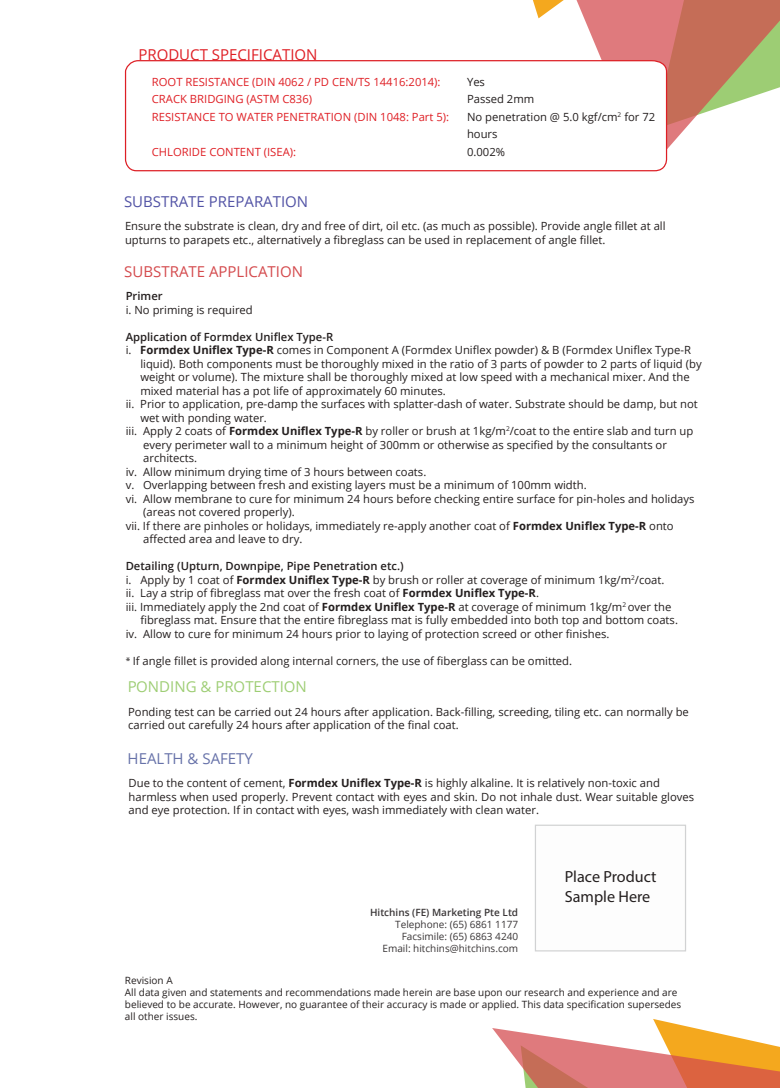
<style>
.page{position:relative;width:780px;height:1088px;background:#fff}
.page>*{position:absolute;margin:0;border:0;box-sizing:border-box;transform-origin:0 0}
.t1{font:16.12px/19.4px "Myriad Pro";color:#241f1f}
.t2{font:15px "Open Sans";color:#5253a5}
.t3{font:15px "Open Sans";color:#df1f25}
.t4{font:15px "Open Sans";color:#d44a4d}
.t5{font:15px "Open Sans";color:#7abb41}
.t6{font:15px "Open Sans";color:#6772a9}
.t7{font:11.25px/13.5px "Open Sans";color:#241f1f}
.t8{font:11.25px "Open Sans";color:#df1f25}
.t9{font:600 11.25px "Open Sans";color:#241f1f}
.t10{font:10px/12px "Open Sans";color:#241f1f}
.t11{font:10px/12px "Open Sans";color:#3a3637;text-align:right}
.t12{font:600 10px "Open Sans";color:#3a3637}
.s1{font-weight:700}
.s2{font-family:"Myriad Pro"}
</style>
<div class="page">
<svg style="left:492px;top:1019px;width:288px;height:69px"></svg>
<svg style="left:533px;top:0;width:247px;height:161px"></svg>
<svg style="left:124px;top:59px;width:543px;height:113px"></svg>
<h2 class="t3" style="left:138px;top:45px;width:181px">PRODUCT SPECIFICATION</h2>
<p class="t8" style="left:152px;top:74px;width:290px">ROOT RESISTANCE (DIN 4062 / PD CEN/TS 14416:2014):</p>
<p class="t7" style="left:467px;top:75px;width:19px">Yes</p>
<p class="t8" style="left:152px;top:91px;width:162px">CRACK BRIDGING (ASTM C836)</p>
<p class="t7" style="left:467px;top:92px;width:69px">Passed 2mm</p>
<p class="t8" style="left:152px;top:109px;width:299px">RESISTANCE TO WATER PENETRATION (DIN 1048: Part 5):</p>
<p class="t7" style="left:467px;top:108px;width:190px;line-height:17.5px">No penetration @ 5.0 kgf/cm<sup>2</sup> for 72 hours</p>
<p class="t8" style="left:152px;top:144px;width:146px">CHLORIDE CONTENT (ISEA):</p>
<p class="t7" style="left:467px;top:145px;width:39px">0.002%</p>
<h2 class="t2" style="left:124px;top:191px;width:186px">SUBSTRATE PREPARATION</h2>
<p class="t7" style="left:125px;top:219px;width:542px">Ensure the substrate is clean, dry and free of dirt, oil etc. (as much as possible). Provide angle fillet at all upturns to parapets etc., alternatively a fibreglass can be used in replacement of angle fillet.</p>
<h2 class="t4" style="left:124px;top:261px;width:180px">SUBSTRATE APPLICATION</h2>
<p class="t9" style="left:126px;top:288px;width:38px">Primer</p>
<p class="t7" style="left:126px;top:302px;width:129px">i. No priming is required</p>
<p class="t9" style="left:126px;top:329px;width:209px">Application of Formdex Uniflex Type-R</p>
<p class="t7" style="left:126px;top:343px;width:566px">i. <span class="s1">Formdex Uniflex Type-R</span> comes in Component A (Formdex Uniflex powder) &amp; B (Formdex Uniflex Type-R</p>
<p class="t7" style="left:140px;top:356px;width:563px">liquid). Both components must be thoroughly mixed in the ratio of 3 parts of powder to 2 parts of liquid (by</p>
<p class="t7" style="left:140px;top:370px;width:550px">weight or volume). The mixture shall be thoroughly mixed at low speed with a mechanical mixer. And the</p>
<p class="t7" style="left:140px;top:383px;width:307px">mixed material has a pot life of approximately 60 minutes.</p>
<p class="t7" style="left:126px;top:397px;width:573px">ii. Prior to application, pre-damp the surfaces with splatter-dash of water. Substrate should be damp, but not</p>
<p class="t7" style="left:140px;top:410px;width:128px">wet with ponding water.</p>
<p class="t7" style="left:126px;top:424px;width:569px">iii. Apply 2 coats of <span class="s1">Formdex Uniflex Type-R</span> by roller or brush at 1kg/m<sup>2</sup>/coat to the entire slab and turn up</p>
<p class="t7" style="left:143px;top:437px;width:525px">every perimeter wall to a minimum height of 300mm or otherwise as specified by the consultants or</p>
<p class="t7" style="left:143px;top:451px;width:55px">architects.</p>
<p class="t7" style="left:126px;top:464px;width:302px">iv. Allow minimum drying time of 3 hours between coats.</p>
<p class="t7" style="left:126px;top:478px;width:462px">v. Overlapping between fresh and existing layers must be a minimum of 100mm width.</p>
<p class="t7" style="left:126px;top:491px;width:570px">vi. Allow membrane to cure for minimum 24 hours before checking entire surface for pin-holes and holidays</p>
<p class="t7" style="left:143px;top:505px;width:153px">(areas not covered properly).</p>
<p class="t7" style="left:126px;top:518px;width:549px">vii. If there are pinholes or holidays, immediately re-apply another coat of <span class="s1">Formdex Uniflex Type-R</span> onto</p>
<p class="t7" style="left:143px;top:532px;width:161px">affected area and leave to dry.</p>
<p class="t9" style="left:126px;top:558px;width:279px">Detailing (Upturn, Downpipe, Pipe Penetration etc.)</p>
<p class="t7" style="left:126px;top:572px;width:540px">i. Apply by 1 coat of <span class="s1">Formdex Uniflex Type-R</span> by brush or roller at coverage of minimum 1kg/m<sup>2</sup>/coat.</p>
<p class="t7" style="left:126px;top:586px;width:415px">ii. Lay a strip of fibreglass mat over the fresh coat of <span class="s1">Formdex Uniflex Type-R</span>.</p>
<p class="t7" style="left:126px;top:599px;width:547px">iii. Immediately apply the 2nd coat of <span class="s1">Formdex Uniflex Type-R</span> at coverage of minimum 1kg/m<sup>2</sup> over the</p>
<p class="t7" style="left:140px;top:613px;width:539px">fibreglass mat. Ensure that the entire fibreglass mat is fully embedded into both top and bottom coats.</p>
<p class="t7" style="left:126px;top:626px;width:485px">iv. Allow to cure for minimum 24 hours prior to laying of protection screed or other finishes.</p>
<p class="t7" style="left:126px;top:653px;width:448px"><span class="s2">*</span> If angle fillet is provided along internal corners, the use of fiberglass can be omitted.</p>
<h2 class="t5" style="left:127px;top:676px;width:181px">PONDING &amp; PROTECTION</h2>
<p class="t7" style="left:128px;top:704px;width:562px">Ponding test can be carried out 24 hours after application. Back-filling, screeding, tiling etc. can normally be carried out carefully 24 hours after application of the final coat.</p>
<h2 class="t6" style="left:128px;top:748px;width:127px">HEALTH &amp; SAFETY</h2>
<p class="t7" style="left:129px;top:776px;width:567px">Due to the content of cement, <span class="s1">Formdex Uniflex Type-R</span> is highly alkaline. It is relatively non-toxic and harmless when used properly. Prevent contact with eyes and skin. Do not inhale dust. Wear suitable gloves and eye protection. If in contact with eyes, wash immediately with clean water.</p>
<p class="t12" style="left:370px;top:905px;width:150px">Hitchins (FE) Marketing Pte Ltd</p>
<p class="t11" style="left:382px;top:918px;width:137px">Telephone: (65) 6861 1177<br>Facsimile: (65) 6863 4240<br>Email: hitchins@hitchins.com</p>
<h1 class="t1" style="left:564px;top:867px;width:93px">Place Product<br>Sample Here</h1>
<p class="t10" style="left:125px;top:974px;width:558px">Revision A<br>All data given and statements and recommendations made herein are base upon our research and experience and are believed to be accurate. However, no guarantee of their accuracy is made or applied. This data specification supersedes all other issues.</p>
</div>
